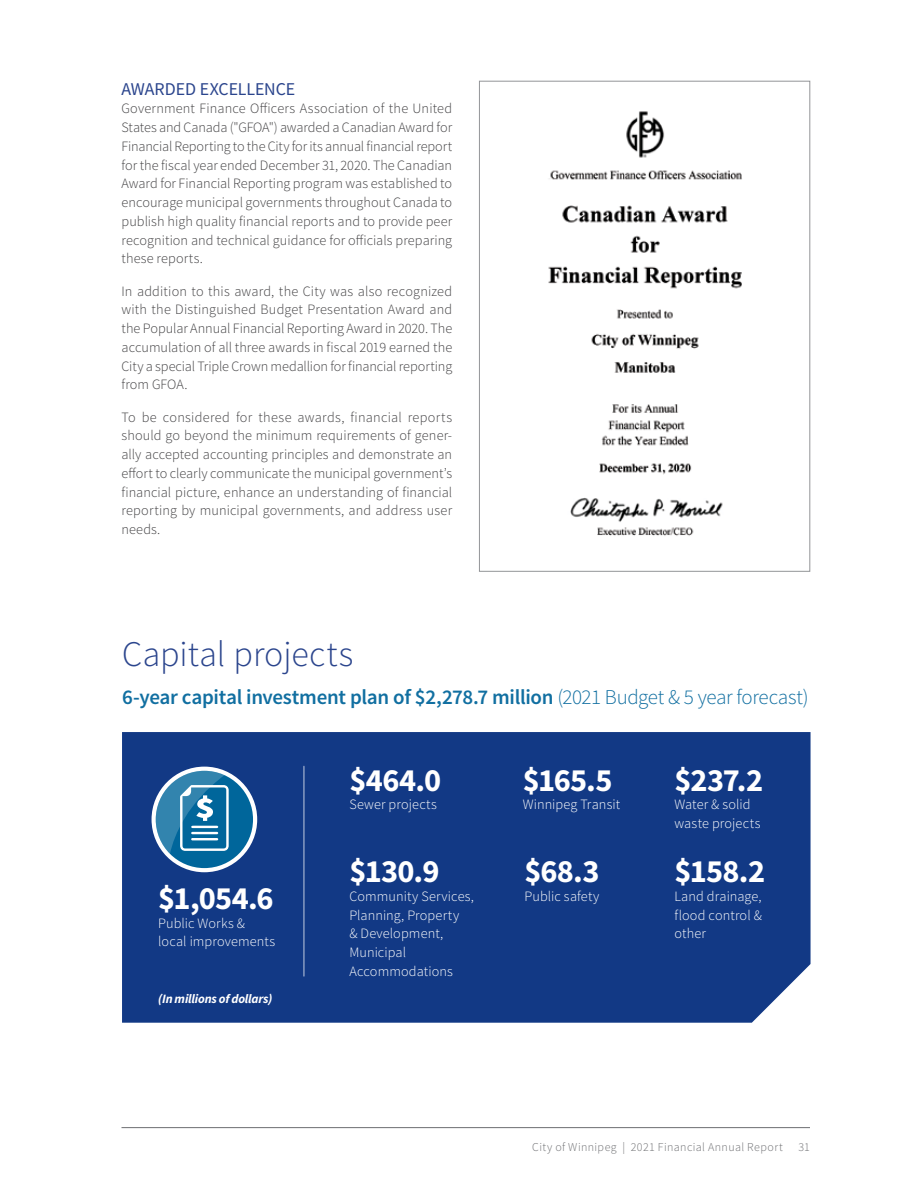
<style>
.page{position:relative;width:918px;height:1188px;background:#fff}
.page>*{position:absolute;margin:0;border:0;box-sizing:border-box;transform-origin:0 0}
.t1{font:300 36px "Source Sans Pro";color:#2b458d}
.t2{font:700 32.4px "Source Sans Pro";letter-spacing:-.02em;color:#fff}
.t3{font:600 21px "Source Sans Pro";letter-spacing:-.015em;color:#116fa1}
.t4{font:18px "Source Sans Pro";letter-spacing:-.005em;color:#2b458d}
.t5{font:300 14.25px/18.8px "Source Sans Pro";letter-spacing:.005em;color:#414042;text-align:justify}
.t6{font:300 14.25px/18.8px "Source Sans Pro";letter-spacing:.005em;color:#fff}
.t7{font:italic 700 12.75px "Source Sans Pro";letter-spacing:-.015em;color:#fff}
.t8{font:300 12px "Source Sans Pro";letter-spacing:.03em;color:#6d6e71}
.s1{font-weight:300}
</style>
<div class="page">
<hr style="left:122px;top:1127px;width:688px;height:1px;background:#6d6e71">
<img style="left:548px;top:111px;width:194px;height:425px">
<div style="left:479px;top:81px;width:331px;height:491px;border:1px solid #939598"></div>
<div style="left:122px;top:732px;width:689px;height:291px;background:#123985"></div>
<svg style="left:152px;top:767px;width:105px;height:105px;background:#4181ae"></svg>
<hr style="left:303px;top:766px;width:2px;height:210px;background:#fff">
<p class="t4" style="left:122px;top:77px;width:175px">AWARDED EXCELLENCE</p>
<p class="t5" style="left:122px;top:99px;width:332px">Government Finance Officers Association of the United States and Canada ("GFOA") awarded a Canadian Award for Financial Reporting to the City for its annual financial report for the fiscal year ended December 31, 2020. The Canadian Award for Financial Reporting program was established to encourage municipal governments throughout Canada to publish high quality financial reports and to provide peer recognition and technical guidance for officials preparing these reports.</p>
<p class="t5" style="left:122px;top:282px;width:332px">In addition to this award, the City was also recognized with the Distinguished Budget Presentation Award and the Popular Annual Financial Reporting Award in 2020. The accumulation of all three awards in fiscal 2019 earned the City a special Triple Crown medallion for financial reporting from GFOA.</p>
<p class="t5" style="left:122px;top:408px;width:332px">To be considered for these awards, financial reports should go beyond the minimum requirements of gener&shy;ally accepted accounting principles and demonstrate an effort to clearly communicate the municipal government’s financial picture, enhance an understanding of financial reporting by municipal governments, and address user needs.</p>
<h1 class="t1" style="left:122px;top:632px;width:233px">Capital projects</h1>
<h3 class="t3" style="left:122px;top:684px;width:688px">6-year capital investment plan of $2,278.7 million <span class="s1">(2021 Budget &amp; 5 year forecast)</span></h3>
<h2 class="t2" style="left:349px;top:759px;width:93px">$464.0</h2>
<p class="t6" style="left:349px;top:795px;width:89px">Sewer projects</p>
<h2 class="t2" style="left:523px;top:759px;width:91px">$165.5</h2>
<p class="t6" style="left:523px;top:795px;width:99px">Winnipeg Transit</p>
<h2 class="t2" style="left:349px;top:851px;width:92px">$130.9</h2>
<p class="t6" style="left:349px;top:887px;width:126px">Community Services,<br>Planning, Property<br>&amp; Development,<br>Municipal<br>Accommodations</p>
<h2 class="t2" style="left:525px;top:851px;width:77px">$68.3</h2>
<h2 class="t2" style="left:158px;top:877px;width:117px">$1,054.6</h2>
<p class="t6" style="left:525px;top:887px;width:76px">Public safety</p>
<p class="t6" style="left:158px;top:914px;width:119px">Public Works &amp; local improvements</p>
<p class="t7" style="left:158px;top:991px;width:116px">(In millions of dollars)</p>
<h2 class="t2" style="left:674px;top:759px;width:90px">$237.2</h2>
<p class="t6" style="left:674px;top:795px;width:88px">Water &amp; solid waste projects</p>
<h2 class="t2" style="left:674px;top:851px;width:92px">$158.2</h2>
<p class="t6" style="left:674px;top:887px;width:89px;text-align:justify">Land drainage, flood control &amp; other</p>
<p class="t8" style="left:532px;top:1140px;width:252px">City of Winnipeg | 2021 Financial Annual Report</p>
<p class="t8" style="left:798px;top:1140px;width:13px">31</p>
</div>
